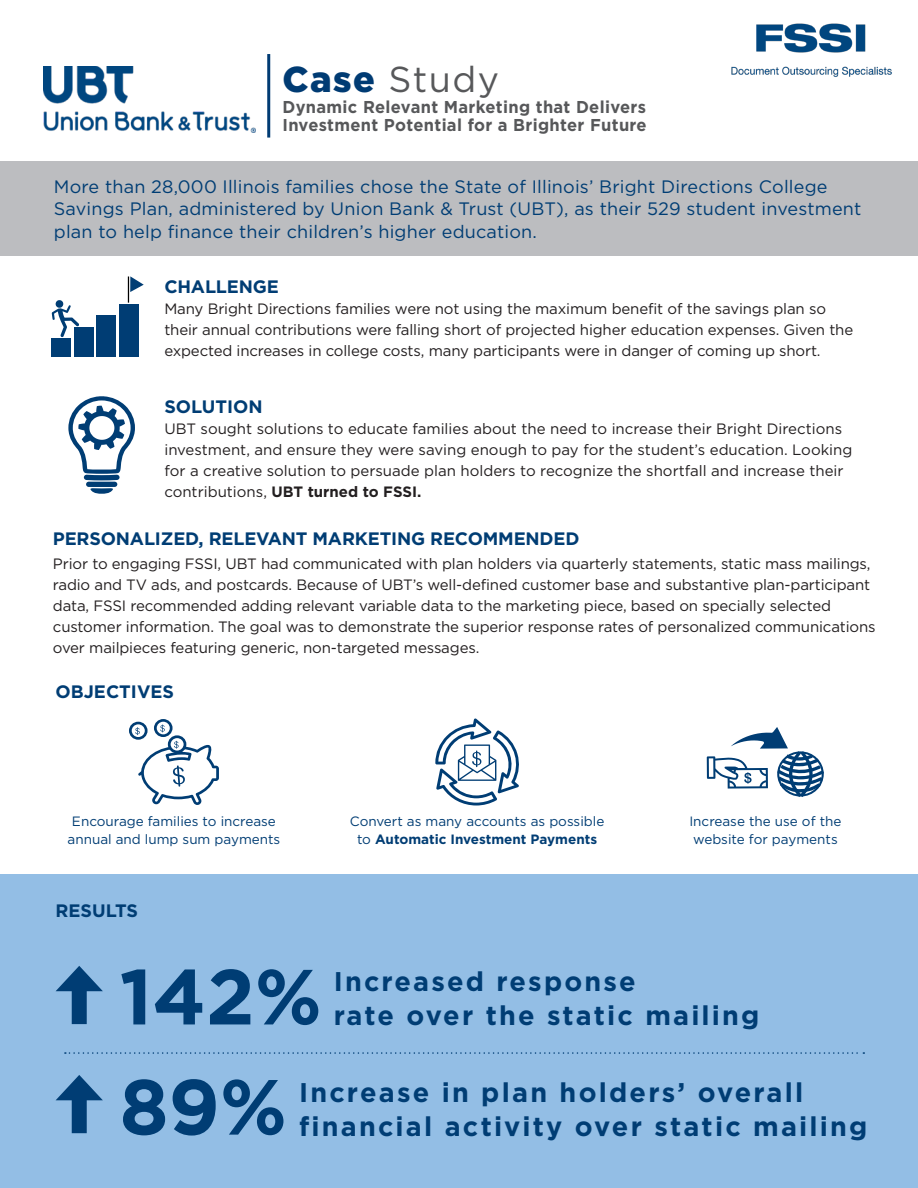
<style>
.page{position:relative;width:918px;height:1188px;background:#fff}
.page>*{position:absolute;margin:0;border:0;box-sizing:border-box;transform-origin:0 0}
.t1{font:700 78px "Gotham";color:#003d74}
.t2{font:36px "Gotham";letter-spacing:.04em;color:#57585a}
.t3{font:700 27px "Gotham";letter-spacing:.08em;color:#003d74}
.Body{font:18px/22.5px "Gotham";letter-spacing:.01em;color:#003d74}
.Body-2{font:700 18px "Gotham";letter-spacing:-.01em;color:#003d74}
.t4{font:700 17.1px "Gotham";letter-spacing:.02em;color:#57585a;scale:.96 1}
.Body-3{font:15px/21px "Gotham";letter-spacing:-.01em;color:#231f20}
.t5{font:13.5px/18px "Gotham";color:#003d74;text-align:center}
.s1{font-weight:900;color:#003b73}
.s2{font-weight:700}
</style>
<div class="page">
<div style="left:0;top:162px;width:918px;height:94px;background:#bcbdc0"></div>
<hr style="left:267px;top:54px;width:3px;height:84px;background:#003b73">
<img style="left:44px;top:66px;width:212px;height:67px">
<div style="left:0;top:875px;width:918px;height:313px;background:#93bee5"></div>
<svg style="left:435px;top:718px;width:84px;height:88px"></svg>
<svg style="left:129px;top:719px;width:90px;height:86px"></svg>
<svg style="left:707px;top:727px;width:117px;height:70px"></svg>
<div style="left:52px;top:338px;width:19px;height:19px;background:#003d74"></div>
<div style="left:74px;top:327px;width:19px;height:30px;background:#003d74"></div>
<div style="left:97px;top:315px;width:19px;height:42px;background:#003d74"></div>
<svg style="left:51px;top:300px;width:28px;height:37px"></svg>
<div style="left:119px;top:304px;width:19px;height:53px;background:#003d74"></div>
<svg style="left:128px;top:276px;width:16px;height:27px"></svg>
<svg style="left:68px;top:396px;width:67px;height:98px"></svg>
<div style="left:72px;top:981px;width:15px;height:43px;background:#003d74"></div>
<svg style="left:56px;top:966px;width:47px;height:25px"></svg>
<div style="left:72px;top:1090px;width:15px;height:43px;background:#003d74"></div>
<svg style="left:56px;top:1075px;width:47px;height:25px"></svg>
<svg style="left:65px;top:1052px;width:799px;height:2px"></svg>
<img style="left:731px;top:23px;width:161px;height:54px">
<p class="t2" style="left:282px;top:59px;width:218px"><span class="s1">Case</span> Study</p>
<p class="t4" style="left:282px;top:97px;width:380px">Dynamic Relevant Marketing that Delivers</p>
<p class="t4" style="left:282px;top:115px;width:381px">Investment Potential for a Brighter Future</p>
<p class="Body" style="left:54px;top:175px;width:809px">More than 28,000 Illinois families chose the State of Illinois’ Bright Directions College<br>Savings Plan, administered by Union Bank &amp; Trust (UBT), as their 529 student investment plan to help finance their children’s higher education.</p>
<p class="Body-2" style="left:164px;top:276px;width:116px">CHALLENGE</p>
<p class="Body-3" style="left:164px;top:298px;width:690px">Many Bright Directions families were not using the maximum benefit of the savings plan so their annual contributions were falling short of projected higher education expenses. Given the expected increases in college costs, many participants were in danger of coming up short.</p>
<p class="Body-2" style="left:164px;top:396px;width:100px">SOLUTION</p>
<p class="Body-3" style="left:164px;top:418px;width:689px">UBT sought solutions to educate families about the need to increase their Bright Directions investment, and ensure they were saving enough to pay for the student’s education. Looking for a creative solution to persuade plan holders to recognize the shortfall and increase their contributions, <span class="s2">UBT turned to FSSI.</span></p>
<p class="Body-2" style="left:53px;top:528px;width:528px">PERSONALIZED, RELEVANT MARKETING RECOMMENDED</p>
<p class="Body-3" style="left:53px;top:553px;width:824px">Prior to engaging FSSI, UBT had communicated with plan holders via quarterly statements, static mass mailings, radio and TV ads, and postcards. Because of UBT’s well-defined customer base and substantive plan-participant data, FSSI recommended adding relevant variable data to the marketing piece, based on specially selected customer information. The goal was to demonstrate the superior response rates of personalized communications over mailpieces featuring generic, non-targeted messages.</p>
<p class="Body-2" style="left:55px;top:681px;width:120px">OBJECTIVES</p>
<p class="t5" style="left:68px;top:812px;width:214px">Encourage families to increase annual and lump sum payments</p>
<p class="t5" style="left:689px;top:812px;width:154px">Increase the use of the</p>
<p class="t5" style="left:350px;top:812px;width:256px">Convert as many accounts as possible to <span class="s2">Automatic Investment Payments</span></p>
<p class="t5" style="left:693px;top:830px;width:146px">website for payments</p>
<p class="Body-2" style="left:55px;top:900px;width:84px">RESULTS</p>
<p class="t1" style="left:120px;top:952px;width:204px">142%</p>
<p class="t3" style="left:334px;top:965px;width:303px">Increased response</p>
<p class="t3" style="left:334px;top:1000px;width:427px">rate over the static mailing</p>
<p class="t1" style="left:120px;top:1062px;width:169px">89%</p>
<p class="t3" style="left:299px;top:1077px;width:506px">Increase in plan holders’ overall</p>
<p class="t3" style="left:299px;top:1111px;width:570px">financial activity over static mailing</p>
</div>
